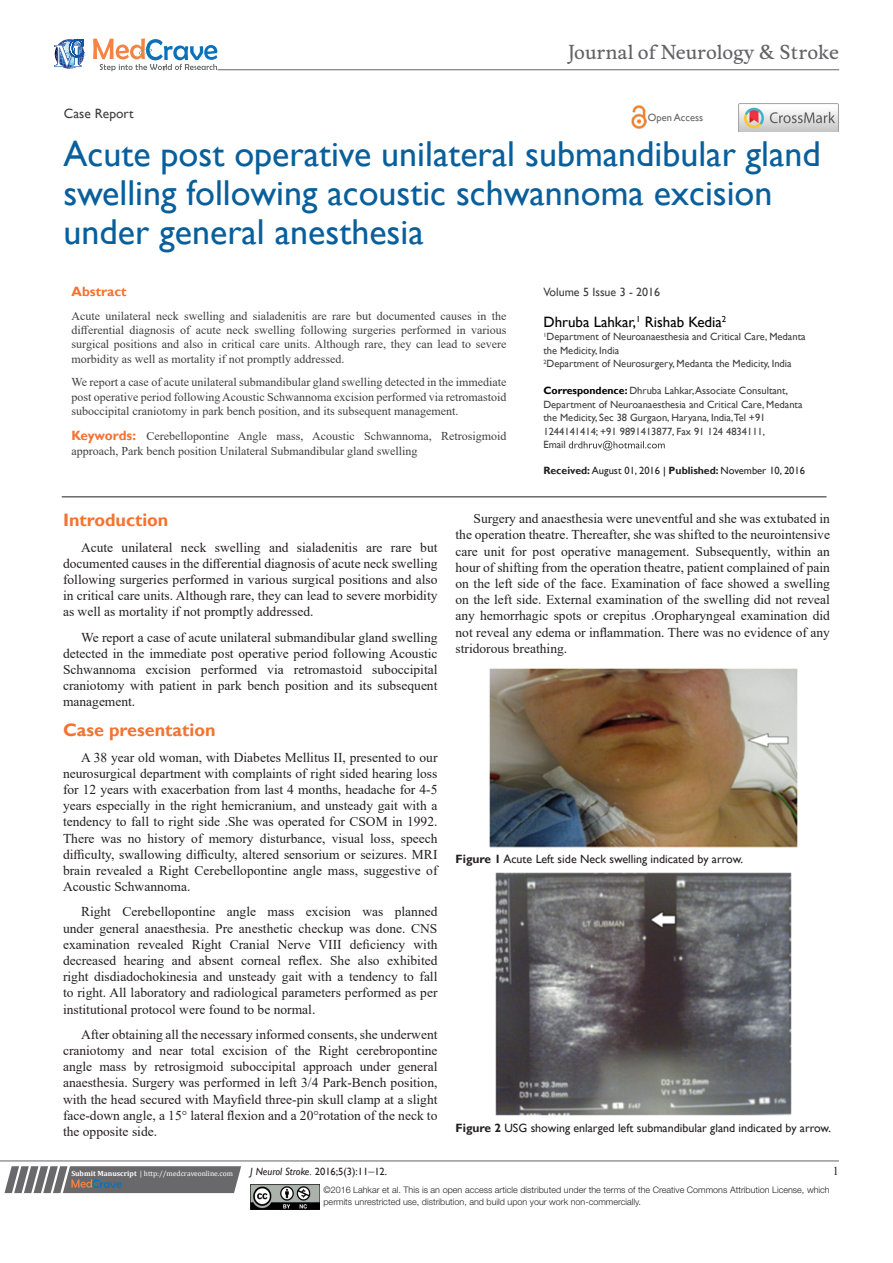
<style>
.page{position:relative;width:893px;height:1263px;background:#fff}
.page>*{position:absolute;margin:0;border:0;box-sizing:border-box;transform-origin:0 0}
.t1{font:36px/39px "Gill Sans";color:#085f9c}
.t2{font:18.6px "Musee";color:#636366}
.List_Paragraph{font:700 18px "Gill Sans";color:#f37331}
.t3{font:15px "Gill Sans";color:#000}
.t4{font:13.5px/16.2px "Times New Roman";color:#231f20;text-align:justify}
.t5{font:13.5px "Gill Sans";color:#3e3e3f}
.t6{font:700 13.5px "Gill Sans";color:#f37331}
.t7{font:12px/14.4px "Times New Roman";color:#3e3e3f;text-align:justify}
.t8{font:12px "Gill Sans";color:#231f20}
.t9{font:12px "Gill Sans";color:#3e3e3f}
.t10{font:12px "Times New Roman";color:#231f20}
.t11{font:10.5px/13.5px "Gill Sans";color:#3e3e3f}
.t12{font:10.5px "Gill Sans";color:#231f20}
.t13{font:10.5px "Gill Sans";color:#636366}
.t14{font:300 9px/12px "Helvetica Neue LT Std";color:#231f20}
.t15{font:7.5px "Cambria";color:#fff}
.s1{font-weight:700;color:#000}
.s2{font-weight:700}
.s3{color:#000}
.s4{font-family:"Gill Sans";font-weight:700;font-size:13.5px;color:#f37331}
.s5{font-style:italic}
.s6{font-family:"Times New Roman";font-size:12px}
</style>
<div class="page">
<svg style="left:4px;top:1166px;width:237px;height:27px;background:#78787a"></svg>
<hr style="left:0;top:1161px;width:839px;height:1px;background:#626465">
<hr style="left:62px;top:496px;width:765px;height:1px;background:#231f20">
<img style="left:250px;top:1185px;width:69px;height:24px">
<svg style="left:569px;top:441px;width:96px;height:9px"></svg>
<svg style="left:54px;top:39px;width:30px;height:30px"></svg>
<svg style="left:93px;top:38px;width:124px;height:33px"></svg>
<hr style="left:218px;top:70px;width:621px;height:1px;background:#626465">
<img style="left:631px;top:105px;width:16px;height:24px">
<img style="left:739px;top:104px;width:99px;height:28px">
<img style="left:489px;top:668px;width:309px;height:180px">
<img style="left:495px;top:872px;width:296px;height:243px">
<p class="t2" style="left:568px;top:41px;width:272px">Journal of Neurology &amp; Stroke</p>
<p class="t5" style="left:64px;top:105px;width:71px">Case Report</p>
<p class="t13" style="left:648px;top:112px;width:57px">Open Access</p>
<p class="t1" style="left:64px;top:135px;width:759px">Acute post operative unilateral submandibular gland swelling following acoustic schwannoma excision under general anesthesia</p>
<p class="t9" style="left:543px;top:285px;width:118px">Volume 5 Issue 3 - 2016</p>
<p class="t3" style="left:543px;top:313px;width:184px">Dhruba Lahkar,<sup>1</sup> Rishab Kedia<sup>2</sup></p>
<p class="t11" style="left:543px;top:330px;width:264px"><sup>1</sup>Department of Neuroanaesthesia and Critical Care, Medanta the Medicity, India</p>
<p class="t11" style="left:543px;top:357px;width:250px"><sup>2</sup>Department of Neurosurgery, Medanta the Medicity, India</p>
<p class="t11" style="left:543px;top:384px;width:261px"><span class="s1">Correspondence:</span> Dhruba Lahkar, Associate Consultant, Department of Neuroanaesthesia and Critical Care, Medanta the Medicity, Sec 38 Gurgaon, Haryana, India,Tel +91<br>1244141414; +91 9891413877, Fax 91 124 4834111,</p>
<p class="t11" style="left:543px;top:438px;width:24px">Email</p>
<p class="t12" style="left:543px;top:464px;width:263px"><span class="s2">Received:</span> August 01, 2016 <span class="s3">|</span> <span class="s2">Published:</span> November 10, 2016</p>
<p class="t6" style="left:72px;top:283px;width:57px">Abstract</p>
<p class="t7" style="left:72px;top:308px;width:437px">Acute unilateral neck swelling and sialadenitis are rare but documented causes in the differential diagnosis of acute neck swelling following surgeries performed in various surgical positions and also in critical care units. Although rare, they can lead to severe morbidity as well as mortality if not promptly addressed.</p>
<p class="t7" style="left:72px;top:375px;width:437px">We report a case of acute unilateral submandibular gland swelling detected in the immediate post operative period following Acoustic Schwannoma excision performed via retromastoid suboccipital craniotomy in park bench position, and its subsequent management.</p>
<p class="t7" style="left:72px;top:429px;width:437px"><span class="s4">Keywords:</span> Cerebellopontine Angle mass, Acoustic Schwannoma, Retrosigmoid approach, Park bench position Unilateral Submandibular gland swelling</p>
<p class="List_Paragraph" style="left:63px;top:509px;width:107px">Introduction</p>
<p class="t4" style="left:63px;top:538px;width:376px;text-indent:18px">Acute unilateral neck swelling and sialadenitis are rare but documented causes in the differential diagnosis of acute neck swelling following surgeries performed in various surgical positions and also in critical care units. Although rare, they can lead to severe morbidity as well as mortality if not promptly addressed.</p>
<p class="t4" style="left:63px;top:628px;width:376px;text-indent:18px">We report a case of acute unilateral submandibular gland swelling detected in the immediate post operative period following Acoustic Schwannoma excision performed via retromastoid suboccipital craniotomy with patient in park bench position and its subsequent management.</p>
<p class="List_Paragraph" style="left:63px;top:719px;width:154px">Case presentation</p>
<p class="t4" style="left:63px;top:748px;width:376px;text-indent:18px">A 38 year old woman, with Diabetes Mellitus II, presented to our neurosurgical department with complaints of right sided hearing loss for 12 years with exacerbation from last 4 months, headache for 4-5 years especially in the right hemicranium, and unsteady gait with a tendency to fall to right side .She was operated for CSOM in 1992.<br>There was no history of memory disturbance, visual loss, speech difficulty, swallowing difficulty, altered sensorium or seizures. MRI brain revealed a Right Cerebellopontine angle mass, suggestive of Acoustic Schwannoma.</p>
<p class="t4" style="left:63px;top:903px;width:376px;text-indent:18px">Right Cerebellopontine angle mass excision was planned under general anaesthesia. Pre anesthetic checkup was done. CNS examination revealed Right Cranial Nerve VIII deficiency with decreased hearing and absent corneal reflex. She also exhibited right disdiadochokinesia and unsteady gait with a tendency to fall to right. All laboratory and radiological parameters performed as per institutional protocol were found to be normal.</p>
<p class="t4" style="left:63px;top:1026px;width:376px;text-indent:18px">After obtaining all the necessary informed consents, she underwent craniotomy and near total excision of the Right cerebropontine angle mass by retrosigmoid suboccipital approach under general anaesthesia. Surgery was performed in left 3/4 Park-Bench position, with the head secured with Mayfield three-pin skull clamp at a slight face-down angle, a 15° lateral flexion and a 20°rotation of the neck to the opposite side.</p>
<p class="t4" style="left:455px;top:510px;width:376px;text-indent:18px">Surgery and anaesthesia were uneventful and she was extubated in the operation theatre. Thereafter, she was shifted to the neurointensive care unit for post operative management. Subsequently, within an hour of shifting from the operation theatre, patient complained of pain on the left side of the face. Examination of face showed a swelling on the left side. External examination of the swelling did not reveal any hemorrhagic spots or crepitus .Oropharyngeal examination did not reveal any edema or inflammation. There was no evidence of any stridorous breathing.</p>
<p class="t8" style="left:455px;top:852px;width:289px"><span class="s2">Figure 1</span> Acute Left side Neck swelling indicated by arrow.</p>
<p class="t8" style="left:455px;top:1121px;width:377px"><span class="s2">Figure 2</span> USG showing enlarged left submandibular gland indicated by arrow.</p>
<p class="t15" style="left:71px;top:1169px;width:163px"><span class="s2">Submit Manuscript</span> | http://medcraveonline.com</p>
<p class="t12" style="left:250px;top:1165px;width:138px"><span class="s5">J Neurol Stroke.</span> 2016;5(3):11<span class="s6">‒</span>12.</p>
<p class="t10" style="left:833px;top:1162px;width:7px">1</p>
<p class="t14" style="left:323px;top:1183px;width:508px">©2016 Lahkar et al. This is an open access article distributed under the terms of the Creative Commons Attribution License, which permits unrestricted use, distribution, and build upon your work non-commercially.</p>
</div>
